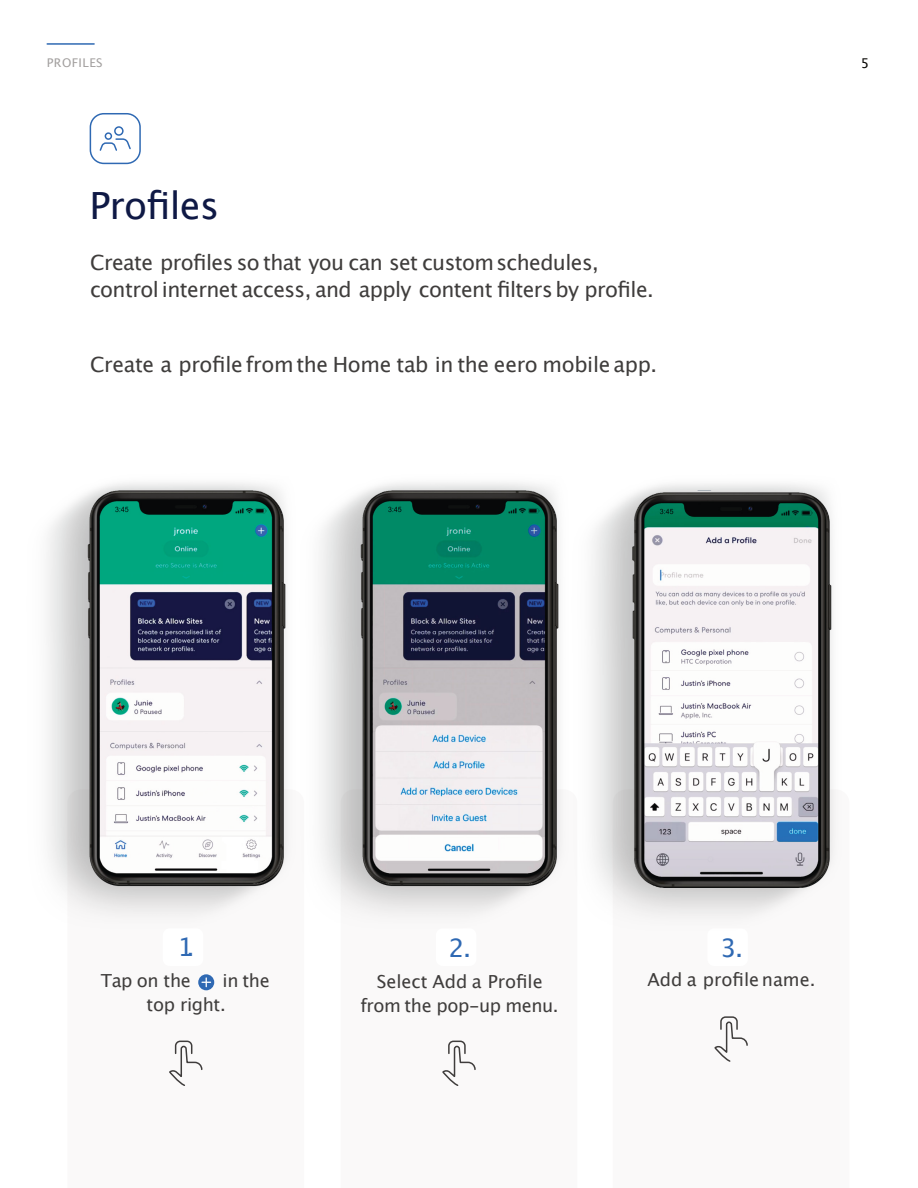
<style>
.page{position:relative;width:918px;height:1188px;background:#fff}
.page>*{position:absolute;margin:0;border:0;box-sizing:border-box;transform-origin:0 0}
.t1{font:37.5px "Lucida Grande";letter-spacing:-.02em;color:#0f1945}
.t2{font:25.5px "Lucida Grande";color:#2f69b3}
.t3{font:21px/27px "Lucida Grande";letter-spacing:-.025em;color:#3f3d3c}
.t4{font:18px/24px "Lucida Grande";letter-spacing:-.02em;color:#3f3d3c;text-align:center}
.t5{font:18px "Lucida Grande";color:#3f3d3c}
.t6{font:13.5px "Lucida Grande";color:#080704}
.t7{font:12px "Lucida Grande";letter-spacing:.035em;color:#a3a09f}
</style>
<div class="page">
<hr style="left:47px;top:43px;width:47px;height:2px;background:#2f69b3">
<img style="left:47px;top:482px;width:243px;height:436px">
<img style="left:84px;top:489px;width:203px;height:396px">
<img style="left:320px;top:482px;width:228px;height:436px">
<img style="left:357px;top:489px;width:194px;height:396px">
<img style="left:551px;top:484px;width:285px;height:436px">
<img style="left:630px;top:490px;width:203px;height:399px">
<svg style="left:442px;top:1040px;width:34px;height:46px"></svg>
<div style="left:90px;top:113px;width:51px;height:51px;border:2px solid #2f69b3;border-radius:14px"></div>
<svg style="left:99px;top:126px;width:32px;height:25px"></svg>
<svg style="left:169px;top:1040px;width:34px;height:46px"></svg>
<svg style="left:714px;top:1016px;width:34px;height:46px"></svg>
<svg style="left:198px;top:974px;width:16px;height:16px"></svg>
<svg style="left:201px;top:977px;width:10px;height:10px"></svg>
<p class="t7" style="left:47px;top:57px;width:57px">PROFILES</p>
<p class="t6" style="left:861px;top:57px;width:10px">5</p>
<h1 class="t1" style="left:90px;top:190px;width:131px">Profiles</h1>
<p class="t3" style="left:90px;top:251px;width:565px">Create profiles so that you can set customschedules, control internet access, and apply content filtersby profile.</p>
<p class="t3" style="left:90px;top:352px;width:569px">Create a profile fromthe Home tab in the eero mobile app.</p>
<p class="t2" style="left:177px;top:936px;width:19px">1.</p>
<p class="t4" style="left:101px;top:970px;width:92px">Tap on the</p>
<p class="t4" style="left:147px;top:970px;width:125px;text-align:left;text-indent:76px">in the top right.</p>
<p class="t2" style="left:449px;top:937px;width:24px">2.</p>
<p class="t4" style="left:360px;top:971px;width:200px">Select Add a Profile from the pop-up menu.</p>
<p class="t2" style="left:721px;top:937px;width:24px">3.</p>
<p class="t5" style="left:647px;top:972px;width:170px">Add a profilename.</p>
</div>
